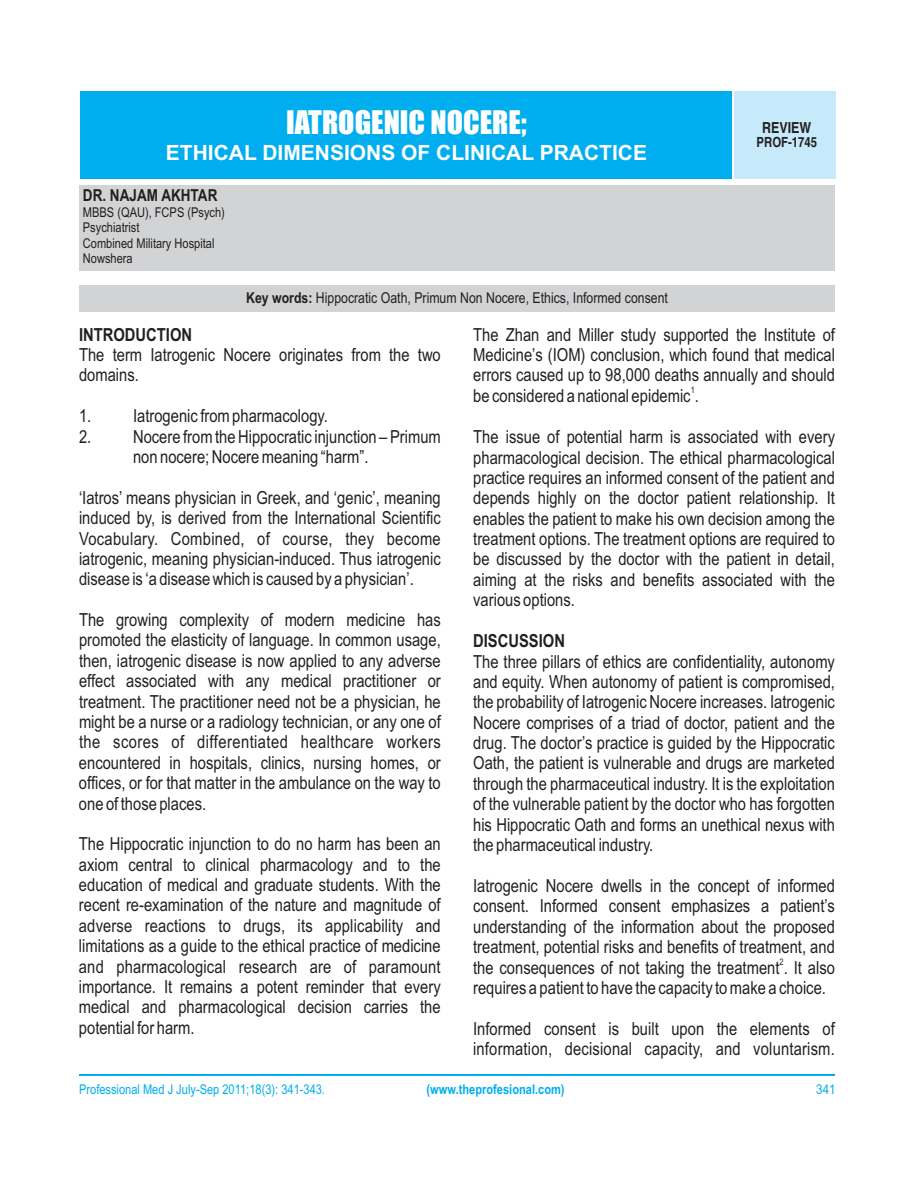
<style>
.page{position:relative;width:918px;height:1188px;background:#fff}
.page>*{position:absolute;margin:0;border:0;box-sizing:border-box;transform-origin:0 0}
.t1{font:30px "Impact";color:#fff}
.t2{font:700 21px "Arial";color:#fff}
.t3{font:18px/20.4px "Arial Narrow";color:#231f20}
.t4{font:18px "Arial Narrow";letter-spacing:.025em;color:#231f20}
.t5{font:700 18px "Arial Narrow";color:#231f20}
.t6{font:700 16.5px "Arial Narrow";color:#231f20}
.t7{font:15.15px "Switzerland";color:#231f20;scale:.82 1}
.t8{font:15px "Arial Narrow";color:#231f20}
.t9{font:13.95px "Switzerland";color:#231f20;scale:.81 1}
.t10{font:13.5px/15.3px "Arial Narrow";color:#231f20}
.t11{font:13.5px "Arial Narrow";color:#00aeef}
.t12{font:700 13.5px "Arial Narrow";color:#00aeef}
.t13{font:13.5px "Arial Narrow";color:#00aeef;scale:1.04 1}
.t14{font:9px "Arial Narrow";color:#231f20}
.s1{font-weight:700}
</style>
<div class="page">
<div style="left:79px;top:185px;width:756px;height:85px;background:#d1d3d4"></div>
<div style="left:79px;top:285px;width:756px;height:27px;background:#d1d3d4"></div>
<div style="left:80px;top:91px;width:755px;height:88px;background:#c7eafb"></div>
<div style="left:80px;top:91px;width:652px;height:88px;background:#00aeef"></div>
<hr style="left:79px;top:1074px;width:756px;height:2px;background:#00aeef">
<hr style="left:732px;top:91px;width:2px;height:88px;background:#fff">
<h1 class="t1" style="left:286px;top:111px;width:242px">IATROGENIC NOCERE;</h1>
<p class="t2" style="left:166px;top:144px;width:483px">ETHICAL DIMENSIONS OF CLINICAL PRACTICE</p>
<p class="t6" style="left:83px;top:189px;width:136px">DR. NAJAM AKHTAR</p>
<p class="t10" style="left:83px;top:206px;width:144px">MBBS (QAU), FCPS (Psych)<br>Psychiatrist<br>Combined Military Hospital<br>Nowshera</p>
<p class="t8" style="left:246px;top:292px;width:423px"><span class="s1">Key words:</span> Hippocratic Oath, Primum Non Nocere, Ethics, Informed consent</p>
<p class="t7" style="left:762px;top:119px;width:61px">REVIEW</p>
<p class="t9" style="left:757px;top:134px;width:76px">PROF-1745</p>
<p class="t5" style="left:79px;top:328px;width:115px">INTRODUCTION</p>
<p class="t3" style="left:473px;top:326px;width:363px">The Zhan and Miller study supported the Institute of</p>
<p class="t3" style="left:79px;top:346px;width:363px">The term Iatrogenic Nocere originates from the two</p>
<p class="t3" style="left:473px;top:346px;width:363px">Medicine’s (IOM) conclusion, which found that medical</p>
<p class="t3" style="left:79px;top:367px;width:61px">domains.</p>
<p class="t3" style="left:473px;top:366px;width:363px">errors caused up to 98,000 deaths annually and should</p>
<p class="t14" style="left:691px;top:387px;width:6px">1</p>
<p class="t3" style="left:473px;top:388px;width:227px">be considered a national epidemic .</p>
<p class="t3" style="left:79px;top:407px;width:251px">1. Iatrogenic from pharmacology.</p>
<p class="t3" style="left:79px;top:428px;width:363px">2. Nocere from the Hippocratic injunction – Primum</p>
<p class="t3" style="left:473px;top:428px;width:363px">The issue of potential harm is associated with every</p>
<p class="t3" style="left:133px;top:448px;width:237px">non nocere; Nocere meaning “harm”.</p>
<p class="t3" style="left:473px;top:449px;width:363px">pharmacological decision. The ethical pharmacological practice requires an informed consent of the patient and</p>
<p class="t3" style="left:79px;top:489px;width:363px">‘Iatros’ means physician in Greek, and ‘genic’, meaning</p>
<p class="t3" style="left:473px;top:489px;width:363px">depends highly on the doctor patient relationship. It</p>
<p class="t3" style="left:79px;top:509px;width:363px">induced by, is derived from the International Scientific</p>
<p class="t3" style="left:473px;top:510px;width:363px">enables the patient to make his own decision among the</p>
<p class="t3" style="left:79px;top:530px;width:363px">Vocabulary. Combined, of course, they become</p>
<p class="t3" style="left:473px;top:530px;width:363px">treatment options. The treatment options are required to</p>
<p class="t3" style="left:79px;top:550px;width:363px">iatrogenic, meaning physician-induced. Thus iatrogenic</p>
<p class="t3" style="left:473px;top:551px;width:363px">be discussed by the doctor with the patient in detail,</p>
<p class="t3" style="left:79px;top:570px;width:336px">disease is ‘a disease which is caused by a physician’.</p>
<p class="t3" style="left:473px;top:571px;width:363px">aiming at the risks and benefits associated with the various options.</p>
<p class="t3" style="left:79px;top:611px;width:363px">The growing complexity of modern medicine has promoted the elasticity of language. In common usage,</p>
<p class="t5" style="left:473px;top:634px;width:93px">DISCUSSION</p>
<p class="t3" style="left:79px;top:652px;width:363px">then, iatrogenic disease is now applied to any adverse</p>
<p class="t3" style="left:473px;top:653px;width:363px">The three pillars of ethics are confidentiality, autonomy</p>
<p class="t3" style="left:79px;top:672px;width:363px">effect associated with any medical practitioner or</p>
<p class="t3" style="left:473px;top:673px;width:363px">and equity. When autonomy of patient is compromised,</p>
<p class="t3" style="left:79px;top:693px;width:363px">treatment. The practitioner need not be a physician, he</p>
<p class="t3" style="left:473px;top:693px;width:363px">the probability of Iatrogenic Nocere increases. Iatrogenic</p>
<p class="t3" style="left:79px;top:713px;width:363px">might be a nurse or a radiology technician, or any one of</p>
<p class="t3" style="left:473px;top:714px;width:363px">Nocere comprises of a triad of doctor, patient and the</p>
<p class="t4" style="left:79px;top:735px;width:363px">the scores of differentiated healthcare workers</p>
<p class="t3" style="left:473px;top:734px;width:363px">drug. The doctor’s practice is guided by the Hippocratic</p>
<p class="t3" style="left:79px;top:754px;width:363px">encountered in hospitals, clinics, nursing homes, or</p>
<p class="t3" style="left:473px;top:755px;width:363px">Oath, the patient is vulnerable and drugs are marketed</p>
<p class="t3" style="left:79px;top:774px;width:363px">offices, or for that matter in the ambulance on the way to</p>
<p class="t3" style="left:473px;top:775px;width:363px">through the pharmaceutical industry. It is the exploitation</p>
<p class="t3" style="left:79px;top:795px;width:129px">one of those places.</p>
<p class="t3" style="left:473px;top:795px;width:363px">of the vulnerable patient by the doctor who has forgotten his Hippocratic Oath and forms an unethical nexus with</p>
<p class="t3" style="left:79px;top:835px;width:363px">The Hippocratic injunction to do no harm has been an</p>
<p class="t3" style="left:473px;top:836px;width:182px">the pharmaceutical industry.</p>
<p class="t3" style="left:79px;top:856px;width:363px">axiom central to clinical pharmacology and to the education of medical and graduate students. With the</p>
<p class="t3" style="left:473px;top:877px;width:363px">Iatrogenic Nocere dwells in the concept of informed</p>
<p class="t3" style="left:79px;top:897px;width:363px">recent re-examination of the nature and magnitude of</p>
<p class="t3" style="left:473px;top:897px;width:363px">consent. Informed consent emphasizes a patient’s</p>
<p class="t3" style="left:79px;top:917px;width:363px">adverse reactions to drugs, its applicability and</p>
<p class="t3" style="left:473px;top:918px;width:363px">understanding of the information about the proposed</p>
<p class="t3" style="left:79px;top:937px;width:363px">limitations as a guide to the ethical practice of medicine</p>
<p class="t3" style="left:473px;top:938px;width:363px">treatment, potential risks and benefits of treatment, and</p>
<p class="t14" style="left:780px;top:958px;width:6px">2</p>
<p class="t3" style="left:79px;top:958px;width:363px">and pharmacological research are of paramount</p>
<p class="t3" style="left:473px;top:959px;width:363px">the consequences of not taking the treatment . It also</p>
<p class="t3" style="left:79px;top:978px;width:363px">importance. It remains a potent reminder that every</p>
<p class="t3" style="left:473px;top:979px;width:354px">requires a patient to have the capacity to make a choice.</p>
<p class="t3" style="left:79px;top:998px;width:363px">medical and pharmacological decision carries the potential for harm.</p>
<p class="t3" style="left:473px;top:1020px;width:363px">Informed consent is built upon the elements of information, decisional capacity, and voluntarism.</p>
<p class="t11" style="left:79px;top:1084px;width:247px">Professional Med J July-Sep 2011;18(3): 341-343.</p>
<p class="t12" style="left:427px;top:1084px;width:140px">(www.theprofesional.com)</p>
<p class="t13" style="left:816px;top:1084px;width:20px">341</p>
</div>
